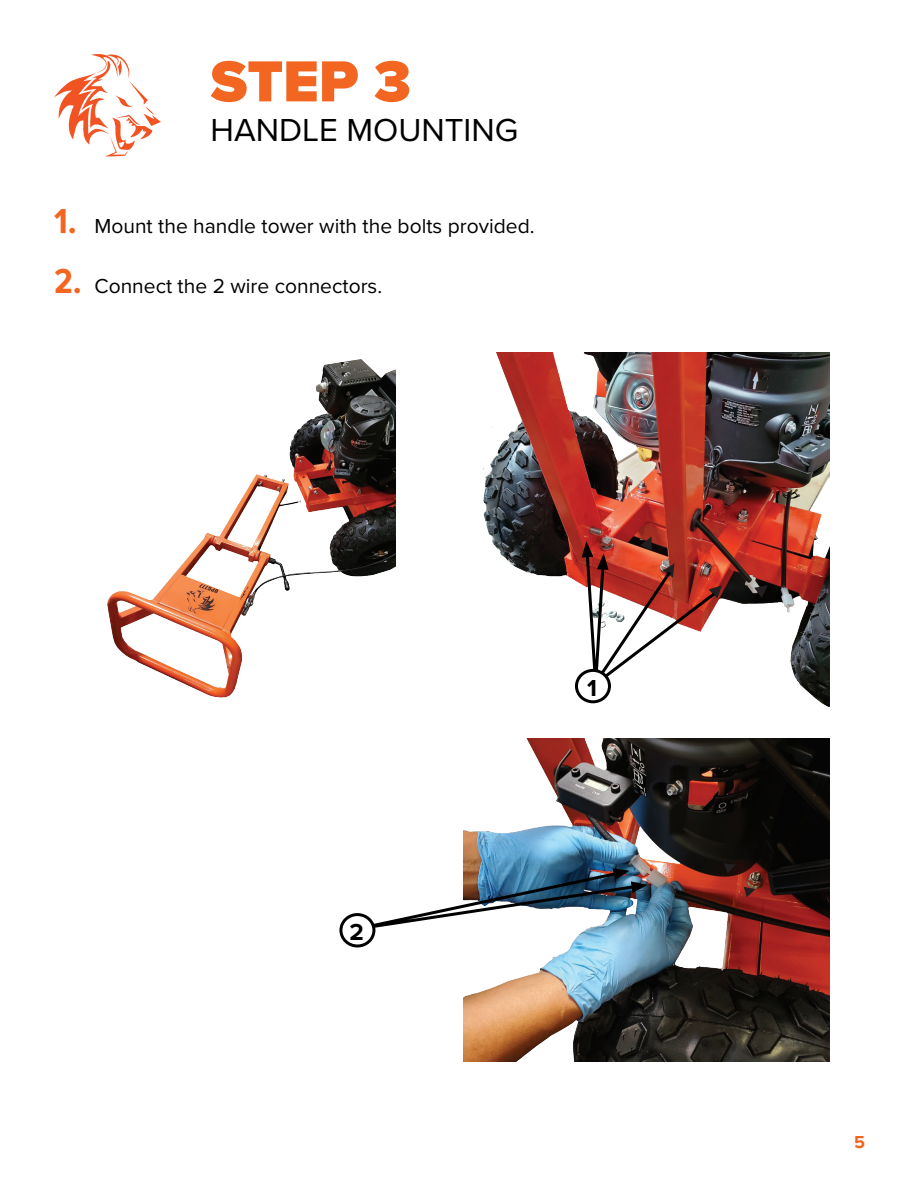
<style>
.page{position:relative;width:918px;height:1188px;background:#fff}
.page>*{position:absolute;margin:0;border:0;box-sizing:border-box;transform-origin:0 0}
.t1{font:900 60px "Proxima Nova";color:#f36621}
.t2{font:33px "Proxima Nova";color:#000001}
.t3{font:700 24px "Proxima Nova";color:#000001}
.t4{font:21px "Proxima Nova";color:#000001}
.t5{font:700 18px "Proxima Nova";color:#f36621}
.s1{font-family:"Proxima Nova Cond";font-weight:700;font-size:36px;color:#f36621}
</style>
<div class="page">
<svg style="left:54px;top:54px;width:107px;height:102px"></svg>
<img style="left:107px;top:359px;width:288px;height:339px">
<img style="left:483px;top:352px;width:346px;height:354px">
<svg style="left:754px;top:585px;width:14px;height:13px"></svg>
<img style="left:463px;top:739px;width:366px;height:322px">
<svg style="left:724px;top:863px;width:12px;height:10px"></svg>
<svg style="left:744px;top:887px;width:12px;height:10px"></svg>
<svg style="left:582px;top:536px;width:140px;height:170px"></svg>
<div style="left:576px;top:670px;width:33px;height:32px;background:#fff;border-radius:50%"></div>
<div style="left:575px;top:669px;width:36px;height:34px;border:3px solid #000001;border-radius:50%"></div>
<img style="left:342px;top:868px;width:306px;height:79px">
<div style="left:341px;top:915px;width:33px;height:31px;background:#fff;border-radius:50%"></div>
<div style="left:339px;top:913px;width:36px;height:34px;border:3px solid #000001;border-radius:50%"></div>
<p class="t1" style="left:211px;top:37px;width:202px">STEP 3</p>
<p class="t2" style="left:211px;top:105px;width:309px">HANDLE MOUNTING</p>
<p class="t4" style="left:54px;top:210px;width:482px"><span class="s1">1.</span> Mount the handle tower with the bolts provided.</p>
<p class="t4" style="left:54px;top:270px;width:330px"><span class="s1">2.</span> Connect the 2 wire connectors.</p>
<p class="t3" style="left:349px;top:914px;width:16px">2</p>
<p class="t3" style="left:587px;top:670px;width:11px">1</p>
<p class="t5" style="left:854px;top:1129px;width:12px">5</p>
</div>
